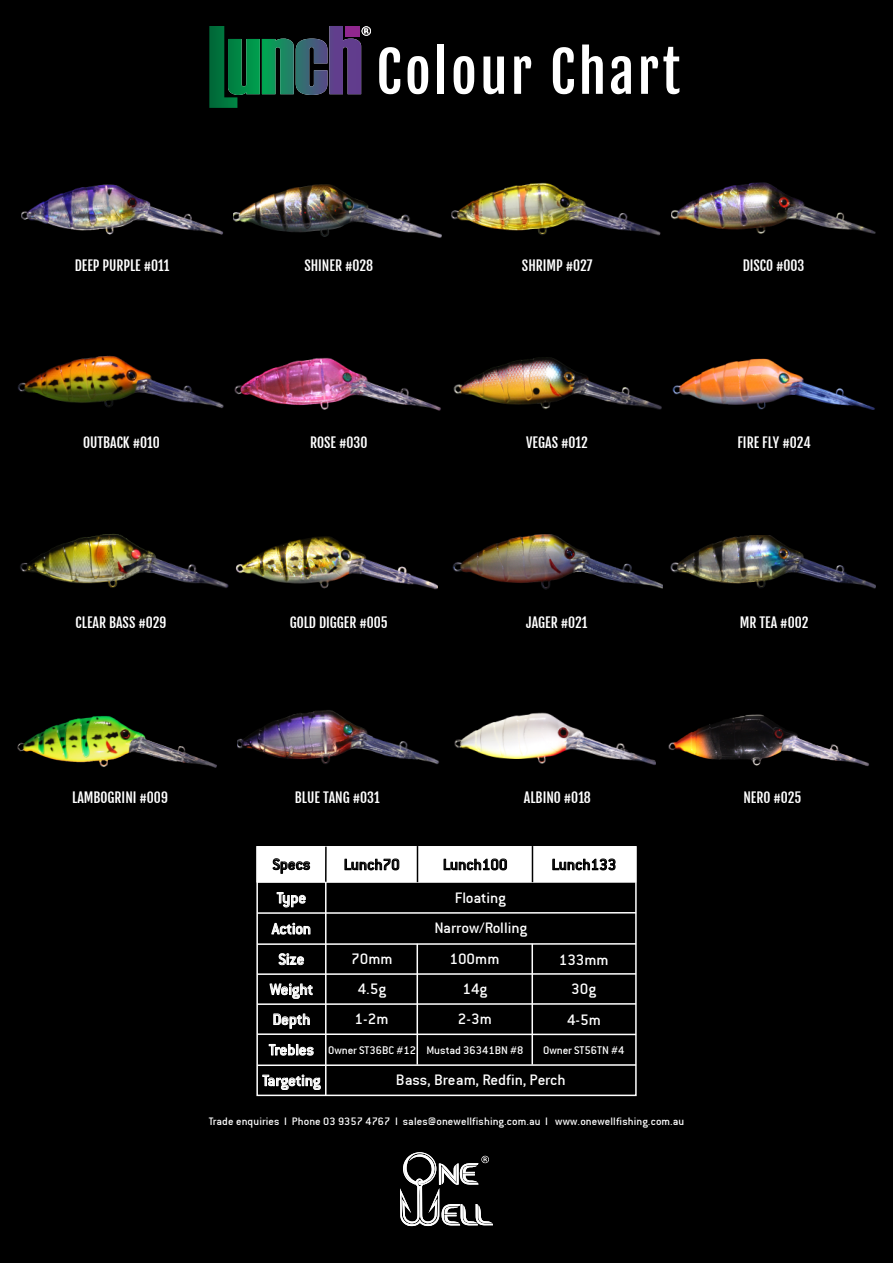
<style>
.page{position:relative;width:893px;height:1263px;background:#000}
.page>*{position:absolute;margin:0;border:0;box-sizing:border-box;transform-origin:0 0}
.t1{font:55.5px "Fjalla One";letter-spacing:.055em;color:#fff}
.t2{font:16.8px/30.5px "Conduit ITC";color:#fff;text-align:center}
.t3{font:16.8px "Conduit ITC";color:#000}
.t4{font:13.8px "Fjalla One";color:#fff}
.t5{font:12.3px "Conduit ITC";color:#fff}
.t6{font:12px "Conduit ITC";letter-spacing:.015em;color:#fff}
</style>
<div class="page">
<svg style="left:400px;top:1152px;width:93px;height:74px"></svg>
<img style="left:453px;top:357px;width:209px;height:53px">
<img style="left:451px;top:182px;width:425px;height:54px">
<img style="left:234px;top:357px;width:207px;height:54px">
<img style="left:18px;top:355px;width:206px;height:53px">
<img style="left:20px;top:534px;width:209px;height:54px">
<img style="left:670px;top:535px;width:205px;height:54px">
<img style="left:452px;top:534px;width:211px;height:56px">
<img style="left:235px;top:536px;width:203px;height:54px">
<img style="left:672px;top:358px;width:203px;height:52px">
<img style="left:21px;top:184px;width:202px;height:51px">
<img style="left:454px;top:712px;width:202px;height:53px">
<img style="left:237px;top:710px;width:202px;height:54px">
<img style="left:233px;top:184px;width:209px;height:54px">
<svg style="left:209px;top:26px;width:162px;height:82px"></svg>
<div style="left:256px;top:846px;width:381px;height:250px;background:#000;border:2px solid #fff"></div>
<hr style="left:257px;top:881px;width:378px;height:2px;background:#fff">
<hr style="left:531px;top:944px;width:2px;height:120px;background:#fff">
<hr style="left:416px;top:944px;width:2px;height:120px;background:#fff">
<svg style="left:276px;top:892px;width:30px;height:16px"></svg>
<svg style="left:271px;top:922px;width:40px;height:13px"></svg>
<svg style="left:278px;top:953px;width:26px;height:13px"></svg>
<svg style="left:269px;top:983px;width:44px;height:16px"></svg>
<svg style="left:273px;top:1013px;width:37px;height:16px"></svg>
<hr style="left:257px;top:912px;width:379px;height:2px;background:#fff">
<hr style="left:257px;top:943px;width:379px;height:2px;background:#fff">
<hr style="left:257px;top:973px;width:379px;height:2px;background:#fff">
<hr style="left:257px;top:1003px;width:379px;height:2px;background:#fff">
<hr style="left:257px;top:1033px;width:379px;height:2px;background:#fff">
<hr style="left:257px;top:1064px;width:379px;height:2px;background:#fff">
<svg style="left:268px;top:1044px;width:46px;height:12px"></svg>
<svg style="left:262px;top:1074px;width:59px;height:16px"></svg>
<div style="left:256px;top:846px;width:380px;height:36px;background:#fff"></div>
<hr style="left:325px;top:847px;width:2px;height:35px;background:#000">
<hr style="left:532px;top:846px;width:1px;height:36px;background:#000">
<hr style="left:417px;top:846px;width:1px;height:36px;background:#000">
<hr style="left:325px;top:882px;width:2px;height:213px;background:#fff">
<svg style="left:272px;top:858px;width:39px;height:16px"></svg>
<svg style="left:344px;top:858px;width:56px;height:13px"></svg>
<svg style="left:443px;top:858px;width:64px;height:13px"></svg>
<svg style="left:552px;top:858px;width:64px;height:13px"></svg>
<img style="left:17px;top:716px;width:199px;height:51px">
<img style="left:668px;top:714px;width:201px;height:52px">
<h1 class="t1" style="left:376px;top:38px;width:305px">Colour Chart</h1>
<p class="t4" style="left:75px;top:258px;width:96px">DEEP PURPLE #011</p>
<p class="t4" style="left:304px;top:258px;width:70px">SHINER #028</p>
<p class="t4" style="left:522px;top:258px;width:72px">SHRIMP #027</p>
<p class="t4" style="left:743px;top:258px;width:63px">DISCO #003</p>
<p class="t4" style="left:83px;top:434px;width:78px">OUTBACK #010</p>
<p class="t4" style="left:310px;top:434px;width:59px">ROSE #030</p>
<p class="t4" style="left:526px;top:434px;width:63px">VEGAS #012</p>
<p class="t4" style="left:737px;top:434px;width:75px">FIRE FLY #024</p>
<p class="t4" style="left:76px;top:614px;width:92px">CLEAR BASS #029</p>
<p class="t4" style="left:290px;top:614px;width:100px">GOLD DIGGER #005</p>
<p class="t4" style="left:526px;top:614px;width:63px">JAGER #021</p>
<p class="t4" style="left:740px;top:614px;width:70px">MR TEA #002</p>
<p class="t4" style="left:72px;top:789px;width:97px">LAMBOGRINI #009</p>
<p class="t4" style="left:743px;top:789px;width:60px">NERO #025</p>
<p class="t4" style="left:295px;top:789px;width:86px">BLUE TANG #031</p>
<p class="t4" style="left:524px;top:789px;width:68px">ALBINO #018</p>
<p class="t3" style="left:273px;top:855px;width:39px">Specs</p>
<p class="t3" style="left:344px;top:855px;width:58px">Lunch70</p>
<p class="t3" style="left:443px;top:855px;width:66px">Lunch100</p>
<p class="t3" style="left:552px;top:855px;width:66px">Lunch133</p>
<p class="t2" style="left:262px;top:882px;width:60px">Type<br>Action<br>Size<br>Weight<br>Depth<br>Trebles<br>Targeting</p>
<p class="t2" style="left:434px;top:881px;width:94px;line-height:31px">Floating<br>Narrow/Rolling</p>
<p class="t2" style="left:351px;top:944px;width:43px">70mm</p>
<p class="t2" style="left:449px;top:944px;width:52px">100mm</p>
<p class="t2" style="left:559px;top:944px;width:52px">133mm</p>
<p class="t2" style="left:358px;top:973px;width:30px">4.5g</p>
<p class="t2" style="left:462px;top:974px;width:26px">14g</p>
<p class="t2" style="left:571px;top:973px;width:26px">30g</p>
<p class="t2" style="left:355px;top:1004px;width:35px">1-2m</p>
<p class="t2" style="left:458px;top:1004px;width:35px">2-3m</p>
<p class="t2" style="left:567px;top:1004px;width:35px">4-5m</p>
<p class="t5" style="left:328px;top:1043px;width:197px">Owner ST36BC #12 Mustad 36341BN #8</p>
<p class="t5" style="left:543px;top:1043px;width:83px">Owner ST56TN #4</p>
<p class="t2" style="left:396px;top:1065px;width:171px">Bass, Bream, Redfin, Perch</p>
<p class="t6" style="left:209px;top:1115px;width:477px">Trade enquiries I Phone 03 9357 4767 I sales@onewellfishing.com.au I www.onewellfishing.com.au</p>
</div>
